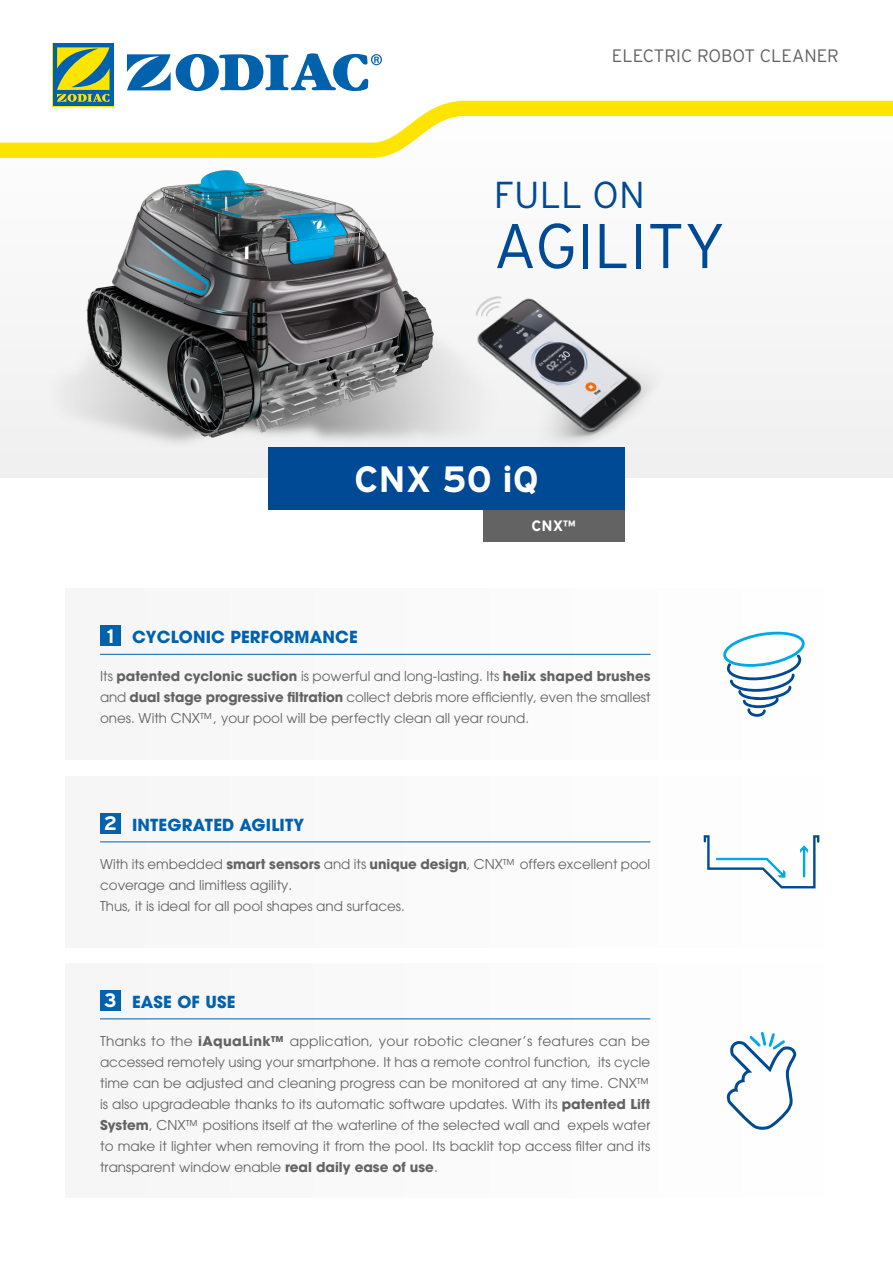
<style>
.page{position:relative;width:893px;height:1263px;background:#fff}
.page>*{position:absolute;margin:0;border:0;box-sizing:border-box;transform-origin:0 0}
.t1{font:300 63px "Interstate";color:#004994}
.t2{font:300 37.5px "Interstate";color:#004994}
.t3{font:700 36.6px "Interstate";color:#fff}
.t4{font:300 18px "Interstate";color:#646363}
.t5{font:700 16.5px "Avant Garde LT";letter-spacing:.01em;color:#0061ad}
.t6{font:700 15px "Interstate";color:#fff}
.t7{font:13.5px/21px "Avant Garde LT";color:#646363;text-align:justify}
.s1{font-family:"Interstate";font-size:19.5px;color:#fff}
.s2{font-weight:700}
</style>
<div class="page">
<div style="left:0;top:93px;width:893px;height:385px;background:#f7f7f7"></div>
<svg style="left:0;top:101px;width:893px;height:57px"></svg>
<svg style="left:127px;top:53px;width:255px;height:38px"></svg>
<svg style="left:52px;top:43px;width:62px;height:63px"></svg>
<div style="left:53px;top:43px;width:60px;height:63px;background:#0061ad"></div>
<svg style="left:57px;top:47px;width:53px;height:55px"></svg>
<div style="left:65px;top:588px;width:763px;height:172px;background:#fafafa"></div>
<div style="left:65px;top:776px;width:763px;height:171px;background:#fafafa"></div>
<div style="left:65px;top:964px;width:763px;height:234px;background:#fafafa"></div>
<svg style="left:723px;top:631px;width:82px;height:86px"></svg>
<svg style="left:704px;top:835px;width:115px;height:53px"></svg>
<svg style="left:726px;top:1032px;width:71px;height:98px"></svg>
<div style="left:483px;top:509px;width:142px;height:33px;background:#646363"></div>
<div style="left:268px;top:447px;width:357px;height:62px;background:#004994"></div>
<img style="left:73px;top:170px;width:378px;height:277px">
<hr style="left:100px;top:841px;width:550px;height:1px;background:#0061ad">
<div style="left:100px;top:813px;width:21px;height:21px;background:#0061ad"></div>
<hr style="left:100px;top:1018px;width:550px;height:1px;background:#0061ad">
<div style="left:100px;top:990px;width:21px;height:21px;background:#0061ad"></div>
<hr style="left:100px;top:654px;width:551px;height:1px;background:#0061ad">
<div style="left:100px;top:625px;width:21px;height:21px;background:#0061ad"></div>
<img style="left:464px;top:298px;width:191px;height:149px">
<svg style="left:476px;top:296px;width:26px;height:21px"></svg>
<h3 class="t4" style="left:612px;top:46px;width:229px">ELECTRIC ROBOT CLEANER</h3>
<h2 class="t2" style="left:494px;top:174px;width:153px">FULL ON</h2>
<h1 class="t1" style="left:494px;top:210px;width:233px">AGILITY</h1>
<h3 class="t3" style="left:354px;top:458px;width:186px">CNX 50 iQ</h3>
<p class="t6" style="left:531px;top:518px;width:46px">CNX™</p>
<p class="t5" style="left:107px;top:626px;width:253px"><span class="s1">1</span> CYCLONIC PERFORMANCE</p>
<p class="t7" style="left:100px;top:666px;width:552px">Its <span class="s2">patented cyclonic suction</span> is powerful and long-lasting. Its <span class="s2">helix shaped brushes </span>and <span class="s2">dual stage progressive filtration</span> collect debris more efficiently, even the smallest ones. With CNX™, your pool will be perfectly clean all year round.</p>
<p class="t5" style="left:104px;top:814px;width:202px"><span class="s1">2</span> INTEGRATED AGILITY</p>
<p class="t7" style="left:100px;top:853px;width:552px;text-align:left">With its embedded <span class="s2">smart sensors</span> and its <span class="s2">unique design</span>, CNX™ offers excellent pool coverage and limitless agility.<br>Thus, it is ideal for all pool shapes and surfaces.</p>
<p class="t5" style="left:104px;top:991px;width:133px"><span class="s1">3</span> EASE OF USE</p>
<p class="t7" style="left:100px;top:1030px;width:552px">Thanks to the <span class="s2">iAquaLink™</span> application, your robotic cleaner’s features can be accessed remotely using your smartphone. It has a remote control function, its cycle time can be adjusted and cleaning progress can be monitored at any time. CNX™ is also upgradeable thanks to its automatic software updates. With its <span class="s2">patented Lift System</span>, CNX™ positions itself at the waterline of the selected wall and expels water to make it lighter when removing it from the pool. Its backlit top access filter and its transparent window enable <span class="s2">real daily ease of use</span>.</p>
</div>
